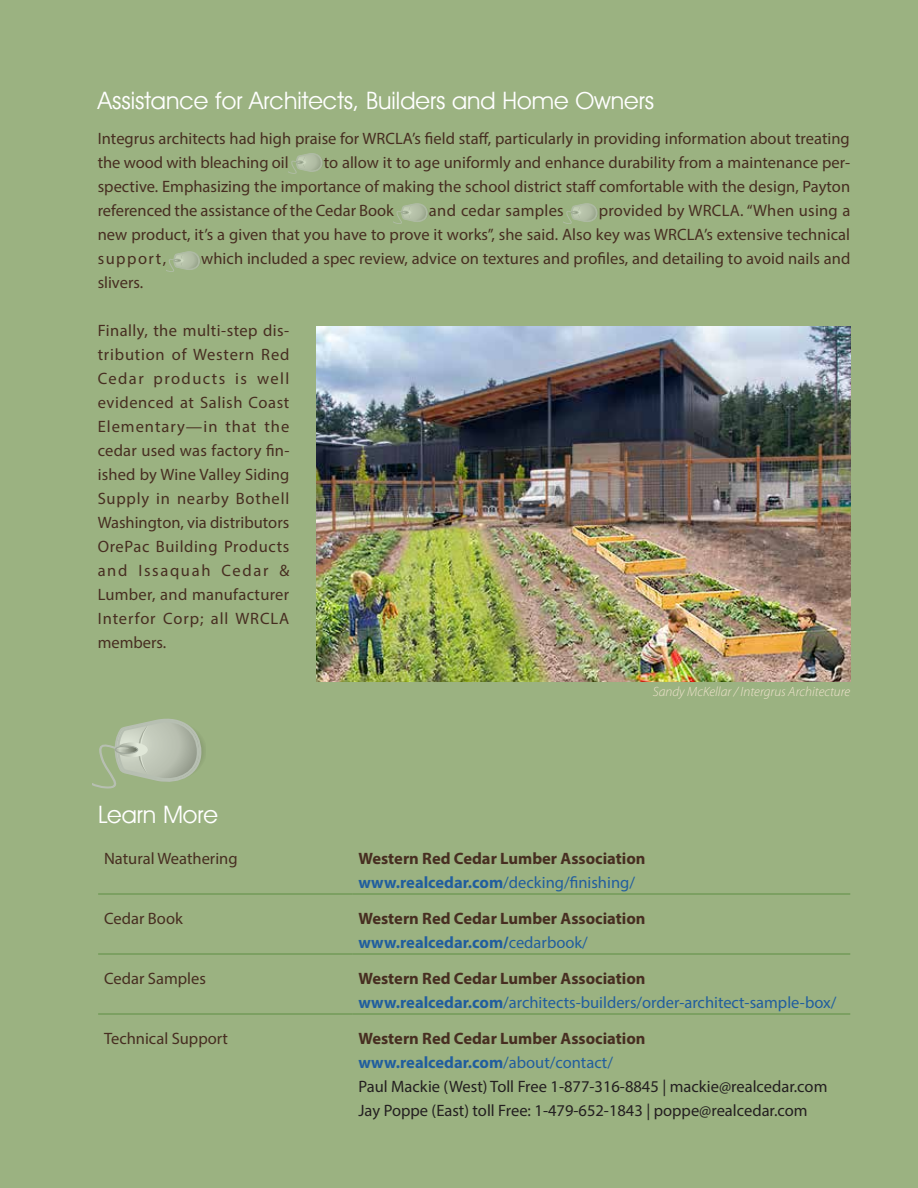
<style>
.page{position:relative;width:918px;height:1188px;background:#9bb281}
.page>*{position:absolute;margin:0;border:0;box-sizing:border-box;transform-origin:0 0}
.t1{font:24px "Avant Garde Bk BT Book";color:#fff}
.t2{font:16.5px/24px "Myriad Pro";color:#472e21;text-align:justify}
.t3{font:16.5px/24px "Myriad Pro";color:#231f20}
.t4{font:700 16.5px/24px "Myriad Pro";color:#472e21}
.t5{font:16.5px/24px "Myriad Pro";color:#215e9e}
.t6{font:16.5px "Myriad Pro";letter-spacing:.02em;color:#472e21}
.t7{font:italic 300 13.5px "Myriad Pro";color:#f1e4ce}
.s1{color:#215e9e}
.s2{font-weight:400;color:#215e9e}
.s3{font-weight:700;color:#472e21}
.s4{font-weight:700}
.s5{font-weight:700;color:#215e9e}
</style>
<div class="page">
<hr style="left:98px;top:894px;width:254px;height:1px;background:#5e9044">
<hr style="left:352px;top:894px;width:498px;height:1px;background:#5e9044">
<hr style="left:98px;top:954px;width:254px;height:1px;background:#5e9044">
<hr style="left:352px;top:954px;width:498px;height:1px;background:#5e9044">
<hr style="left:98px;top:1014px;width:254px;height:1px;background:#5e9044">
<hr style="left:352px;top:1014px;width:498px;height:1px;background:#5e9044">
<svg style="left:92px;top:718px;width:112px;height:71px"></svg>
<svg style="left:394px;top:203px;width:34px;height:21px"></svg>
<svg style="left:564px;top:203px;width:34px;height:21px"></svg>
<svg style="left:289px;top:153px;width:34px;height:21px"></svg>
<svg style="left:166px;top:251px;width:35px;height:21px"></svg>
<img style="left:316px;top:327px;width:534px;height:355px">
<h1 class="t1" style="left:98px;top:86px;width:558px">Assistance for Architects, Builders and Home Owners</h1>
<p class="t2" style="left:98px;top:126px;width:754px">Integrus architects had high praise for WRCLA’s field staff, particularly in providing information about treating the wood with bleaching oil</p>
<p class="t2" style="left:98px;top:150px;width:754px;text-indent:226px">to allow it to age uniformly and enhance durability from a maintenance per&shy;spective. Emphasizing the importance of making the school district staff comfortable with the design, Payton referenced the assistance of the Cedar Book</p>
<p class="t2" style="left:98px;top:198px;width:754px;text-indent:501px">provided by WRCLA. “When using a new product, it’s a given that you have to prove it works”, she said. Also key was WRCLA’s extensive technical support,</p>
<p class="t6" style="left:429px;top:200px;width:136px">and cedar samples</p>
<p class="t2" style="left:201px;top:246px;width:651px">which included a spec review, advice on textures and profiles, and detailing to avoid nails and</p>
<p class="t2" style="left:98px;top:270px;width:47px">slivers.</p>
<p class="t2" style="left:98px;top:318px;width:193px">Finally, the multi-step dis&shy;tribution of Western Red Cedar products is well evidenced at Salish Coast Elementary—in that the cedar used was factory fin&shy;ished by Wine Valley Siding Supply in nearby Bothell Washington, via distributors OrePac Building Products and Issaquah Cedar &amp; Lumber, and manufacturer Interfor Corp; all WRCLA members.</p>
<p class="t7" style="left:653px;top:683px;width:199px">Sandy McKellar / Intergrus Architecture</p>
<h1 class="t1" style="left:98px;top:800px;width:121px">Learn More</h1>
<p class="t2" style="left:104px;top:846px;width:135px">Natural Weathering</p>
<p class="t4" style="left:358px;top:846px;width:289px">Western Red Cedar Lumber Association <span class="s1">www.realcedar.com</span><span class="s2">/decking/finishing/</span></p>
<p class="t2" style="left:104px;top:906px;width:80px">Cedar Book</p>
<p class="t4" style="left:358px;top:906px;width:289px">Western Red Cedar Lumber Association <span class="s1">www.realcedar.com/</span><span class="s2">cedarbook/</span></p>
<p class="t2" style="left:104px;top:966px;width:103px">Cedar Samples</p>
<p class="t5" style="left:358px;top:966px;width:480px"><span class="s3">Western Red Cedar Lumber Association </span><span class="s4">www.realcedar.com</span>/architects-builders/order-architect-sample-box/</p>
<p class="t2" style="left:104px;top:1026px;width:125px">Technical Support</p>
<p class="t3" style="left:358px;top:1026px;width:470px"><span class="s3">Western Red Cedar Lumber Association </span><span class="s5">www.realcedar.com</span><span class="s1">/about/contact/<br></span>Paul Mackie (West) Toll Free 1-877-316-8845 | mackie@realcedar.com Jay Poppe (East) toll Free: 1-479-652-1843 | poppe@realcedar.com</p>
</div>
